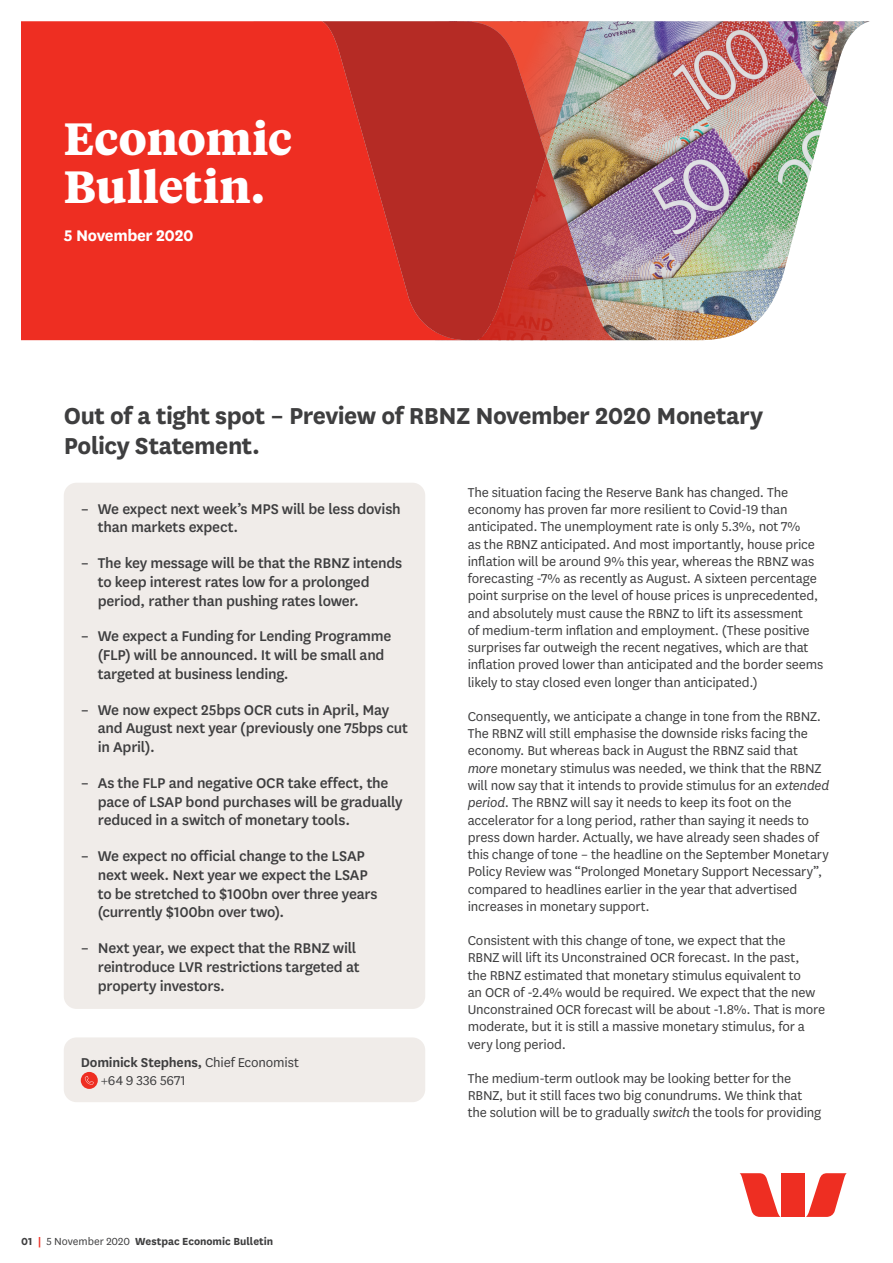
<style>
.page{position:relative;width:893px;height:1263px;background:#fff}
.page>*{position:absolute;margin:0;border:0;box-sizing:border-box;transform-origin:0 0}
.t1{font:700 45px/48px "Tiempos Text";letter-spacing:-.005em;color:#fff}
.t2{font:700 27px/30px "National LF";letter-spacing:-.02em;color:#3e3e3f}
.t3{font:700 18px "National LF";letter-spacing:-.02em;color:#fff}
.t4{font:500 16.5px/18.8px "National LF";letter-spacing:-.015em;color:#3e3e3f}
.t5{font:15px/17.2px "National LF";letter-spacing:-.01em;color:#3e3e3f}
.t6{font:15px/18px "National LF";letter-spacing:.01em;color:#3e3e3f}
.t7{font:700 12px "National LF";letter-spacing:-.005em;color:#3e3e3f}
.s1{font-weight:600}
.s2{color:#ee2e22}
.s3{font-weight:400}
.s4{font-style:italic}
</style>
<div class="page">
<svg style="left:739px;top:1173px;width:42px;height:44px"></svg>
<svg style="left:806px;top:1173px;width:41px;height:44px"></svg>
<div style="left:782px;top:1173px;width:23px;height:44px;background:#ee2e22"></div>
<img style="left:616px;top:21px;width:254px;height:319px">
<div style="left:21px;top:21px;width:301px;height:319px;background:#ee2e22"></div>
<svg style="left:322px;top:21px;width:140px;height:319px;background:#cb2c24"></svg>
<img style="left:462px;top:21px;width:154px;height:319px">
<div style="left:64px;top:483px;width:361px;height:526px;background:#f0ece9;border-radius:13px"></div>
<div style="left:64px;top:1037px;width:361px;height:65px;background:#f0ece9;border-radius:13px"></div>
<div style="left:81px;top:1072px;width:17px;height:17px;background:#ee2e22;border-radius:50%"></div>
<svg style="left:85px;top:1076px;width:9px;height:9px"></svg>
<h1 class="t1" style="left:64px;top:113px;width:230px">Economic<br>Bulletin.</h1>
<p class="t3" style="left:64px;top:223px;width:131px">5 November 2020</p>
<h2 class="t2" style="left:64px;top:399px;width:701px">Out of a tight spot – Preview of RBNZ November 2020 Monetary<br>Policy Statement.</h2>
<p class="t4" style="left:98px;top:498px;width:304px;text-indent:-17px">– We expect next week’s MPS will be less dovish than markets expect.</p>
<p class="t4" style="left:98px;top:553px;width:306px;text-indent:-17px">– The key message will be that the RBNZ intends to keep interest rates low for a prolonged period, rather than pushing rates lower.</p>
<p class="t4" style="left:98px;top:626px;width:295px;text-indent:-17px">– We expect a Funding for Lending Programme (FLP) will be announced. It will be small and targeted at business lending.</p>
<p class="t4" style="left:98px;top:699px;width:312px;text-indent:-17px">– We now expect 25bps OCR cuts in April, May and August next year (previously one 75bps cut in April).</p>
<p class="t4" style="left:98px;top:772px;width:306px;text-indent:-17px">– As the FLP and negative OCR take effect, the pace of LSAP bond purchases will be gradually reduced in a switch of monetary tools.</p>
<p class="t4" style="left:98px;top:846px;width:281px;text-indent:-17px">– We expect no official change to the LSAP next week. Next year we expect the LSAP to be stretched to $100bn over three years (currently $100bn over two).</p>
<p class="t4" style="left:98px;top:938px;width:263px;text-indent:-17px">– Next year, we expect that the RBNZ will reintroduce LVR restrictions targeted at property investors.</p>
<p class="t6" style="left:101px;top:1053px;width:200px;text-indent:-20px"><span class="s1">Dominick Stephens,</span> Chief Economist +64 9 336 5671</p>
<p class="t7" style="left:21px;top:1233px;width:253px">01 <span class="s2">|</span> <span class="s3">5 November 2020</span> Westpac Economic Bulletin</p>
<p class="t5" style="left:468px;top:483px;width:357px">The situation facing the Reserve Bank has changed. The economy has proven far more resilient to Covid-19 than anticipated. The unemployment rate is only 5.3%, not 7%<br>as the RBNZ anticipated. And most importantly, house price inflation will be around 9% this year, whereas the RBNZ was forecasting -7% as recently as August. A sixteen percentage point surprise on the level of house prices is unprecedented, and absolutely must cause the RBNZ to lift its assessment<br>of medium-term inflation and employment. (These positive surprises far outweigh the recent negatives, which are that inflation proved lower than anticipated and the border seems likely to stay closed even longer than anticipated.)</p>
<p class="t5" style="left:468px;top:707px;width:363px">Consequently, we anticipate a change in tone from the RBNZ.<br>The RBNZ will still emphasise the downside risks facing the economy. But whereas back in August the RBNZ said that <span class="s4">more</span> monetary stimulus was needed, we think that the RBNZ will now say that it intends to provide stimulus for an <span class="s4">extended period</span>. The RBNZ will say it needs to keep its foot on the accelerator for a long period, rather than saying it needs to press down harder. Actually, we have already seen shades of this change of tone – the headline on the September Monetary Policy Review was “Prolonged Monetary Support Necessary”, compared to headlines earlier in the year that advertised increases in monetary support.</p>
<p class="t5" style="left:468px;top:931px;width:359px">Consistent with this change of tone, we expect that the<br>RBNZ will lift its Unconstrained OCR forecast. In the past,<br>the RBNZ estimated that monetary stimulus equivalent to<br>an OCR of -2.4% would be required. We expect that the new Unconstrained OCR forecast will be about -1.8%. That is more moderate, but it is still a massive monetary stimulus, for a very long period.</p>
<p class="t5" style="left:468px;top:1069px;width:355px">The medium-term outlook may be looking better for the<br>RBNZ, but it still faces two big conundrums. We think that the solution will be to gradually <span class="s4">switch</span> the tools for providing</p>
</div>
